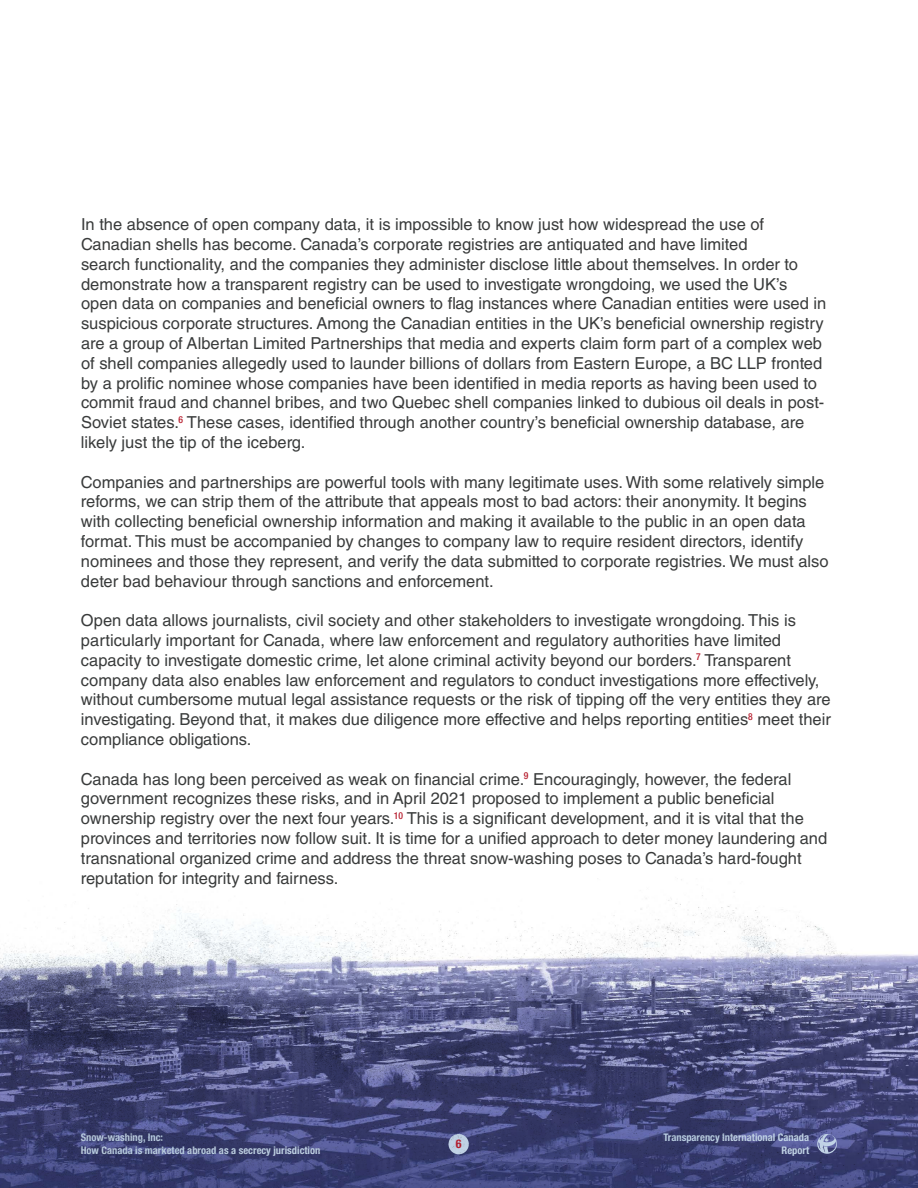
<style>
.page{position:relative;width:918px;height:1188px;background:#fff}
.page>*{position:absolute;margin:0;border:0;box-sizing:border-box;transform-origin:0 0}
.t1{font:16.5px/19.8px "Helvetica LT Std";color:#393b3b}
.t2{font:700 condensed 12px "Helvetica Neue LT Std";color:#b72030}
.t3{font:700 condensed 10.5px/12.6px "Helvetica Neue LT Std";color:#c1d3e6}
</style>
<div class="page">
<img style="left:0;top:879px;width:918px;height:309px">
<p class="t1" style="left:81px;top:215px;width:747px">In the absence of open company data, it is impossible to know just how widespread the use of Canadian shells has become. Canada’s corporate registries are antiquated and have limited<br>search functionality, and the companies they administer disclose little about themselves. In order to demonstrate how a transparent registry can be used to investigate wrongdoing, we used the UK’s open data on companies and beneficial owners to flag instances where Canadian entities were used in suspicious corporate structures. Among the Canadian entities in the UK’s beneficial ownership registry are a group of Albertan Limited Partnerships that media and experts claim form part of a complex web of shell companies allegedly used to launder billions of dollars from Eastern Europe, a BC LLP fronted by a prolific nominee whose companies have been identified in media reports as having been used to commit fraud and channel bribes, and two Quebec shell companies linked to dubious oil deals in post-Soviet states.<sup>6</sup> These cases, identified through another country’s beneficial ownership database, are likely just the tip of the iceberg.</p>
<p class="t1" style="left:81px;top:472px;width:749px">Companies and partnerships are powerful tools with many legitimate uses. With some relatively simple reforms, we can strip them of the attribute that appeals most to bad actors: their anonymity. It begins with collecting beneficial ownership information and making it available to the public in an open data format. This must be accompanied by changes to company law to require resident directors, identify nominees and those they represent, and verify the data submitted to corporate registries. We must also deter bad behaviour through sanctions and enforcement.</p>
<p class="t1" style="left:81px;top:611px;width:751px">Open data allows journalists, civil society and other stakeholders to investigate wrongdoing. This is particularly important for Canada, where law enforcement and regulatory authorities have limited capacity to investigate domestic crime, let alone criminal activity beyond our borders.<sup>7</sup> Transparent company data also enables law enforcement and regulators to conduct investigations more effectively, without cumbersome mutual legal assistance requests or the risk of tipping off the very entities they are investigating. Beyond that, it makes due diligence more effective and helps reporting entities<sup>8</sup> meet their compliance obligations.</p>
<p class="t1" style="left:81px;top:769px;width:748px">Canada has long been perceived as weak on financial crime.<sup>9</sup> Encouragingly, however, the federal government recognizes these risks, and in April 2021 proposed to implement a public beneficial ownership registry over the next four years.<sup>10</sup> This is a significant development, and it is vital that the provinces and territories now follow suit. It is time for a unified approach to deter money laundering and transnational organized crime and address the threat snow-washing poses to Canada’s hard-fought reputation for integrity and fairness.</p>
<p class="t3" style="left:81px;top:1131px;width:241px">Snow-washing, Inc:<br>How Canada is marketed abroad as a secrecy jurisdiction</p>
<p class="t2" style="left:456px;top:1137px;width:7px">6</p>
<p class="t3" style="left:664px;top:1131px;width:147px;text-align:right">Transparency International Canada<br>Report</p>
</div>
